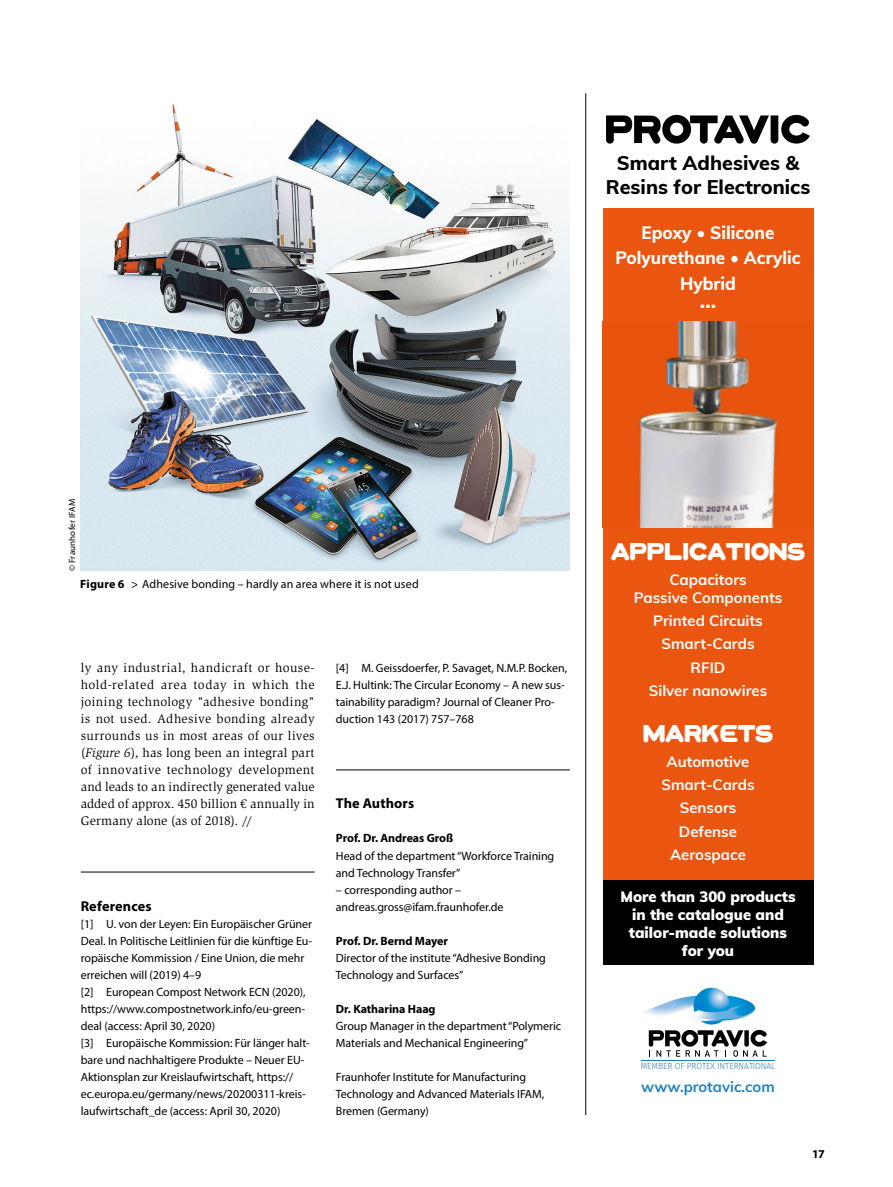
<style>
.page{position:relative;width:893px;height:1187px;background:#fff}
.page>*{position:absolute;margin:0;border:0;box-sizing:border-box;transform-origin:0 0}
.t1{font:24.75px "Protex";color:#fff}
.t2{font:21px "Muli Extra Bold 2";color:#fff}
.t3{font:800 19.8px/23.7px "Muli";color:#000;text-align:center}
.t4{font:800 18px/25px "Muli";color:#fff;text-align:center;scale:.95 1}
.t5{font:700 15px/23.1px "Muli";color:#fff;text-align:center}
.t6{font:900 14.85px/17.9px "Muli";color:#fff;text-align:center}
.t7{font:14.85px "Muli Bold 2";color:#2081c4}
.Bibliography_Heading{font:700 14.25px "Myriad Pro";letter-spacing:.01em;color:#000}
.Author_Heading{font:700 14.25px "Myriad Pro";letter-spacing:.01em;color:#000}
.Para_x{font:12.9px/17px "Slimbach Std";letter-spacing:-.005em;color:#000;text-align:justify}
.Author_Beschreibung{font:12px/17px "Myriad Pro";letter-spacing:-.005em;color:#000}
.Author_Beschreibung-2{font:700 12px "Myriad Pro";letter-spacing:-.005em;color:#000}
.Image_Caption_x{font:12px "Myriad Pro";letter-spacing:.005em;color:#000}
.Image_Source_x{font:9px "Myriad Pro";letter-spacing:.015em;color:#000}
.t8{font:300 8.7px "Fira Sans";color:#2081c4;scale:.96 1}
.s1{font-weight:700}
.s2{font-style:italic}
.s3{font-family:"Muli Bold 2";font-weight:400}
</style>
<div class="page">
<hr style="left:81px;top:871px;width:234px;height:1px;background:#000">
<hr style="left:336px;top:769px;width:234px;height:1px;background:#000">
<img style="left:81px;top:103px;width:489px;height:467px">
<hr style="left:585px;top:94px;width:1px;height:1020px;background:#000">
<div style="left:603px;top:208px;width:210px;height:672px;background:#ea560f"></div>
<img style="left:644px;top:987px;width:111px;height:38px">
<hr style="left:641px;top:1059px;width:134px;height:1px;background:#2081c4">
<svg style="left:649px;top:1030px;width:118px;height:26px"></svg>
<div style="left:603px;top:880px;width:210px;height:84px;background:#000"></div>
<svg style="left:606px;top:115px;width:204px;height:29px"></svg>
<img style="left:638px;top:322px;width:139px;height:205px">
<p class="t3" style="left:606px;top:150px;width:206px">Smart Adhesives &amp;<br>Resins for Electronics</p>
<p class="t4" style="left:615px;top:219px;width:197px">Epoxy • Silicone<br>Polyurethane • Acrylic<br>Hybrid</p>
<p class="t2" style="left:700px;top:285px;width:18px">…</p>
<p class="Image_Source_x" style="left:67px;top:571px;width:74px;rotate:-90deg">© Fraunhofer IFAM</p>
<p class="Image_Caption_x" style="left:80px;top:576px;width:340px"><span class="s1">Figure 6</span> &gt; Adhesive bonding – hardly an area where it is not used</p>
<p class="Para_x" style="left:81px;top:659px;width:235px">ly any industrial, handicraft or house&shy;hold-related area today in which the joining technology "adhesive bonding" is not used. Adhesive bonding already surrounds us in most areas of our lives (<span class="s2">Figure 6</span>), has long been an integral part of innovative technology development and leads to an indirectly generated value added of approx. 450 billion € annually in Germany alone (as of 2018). //</p>
<p class="Bibliography_Heading" style="left:81px;top:896px;width:72px">References</p>
<p class="Author_Beschreibung" style="left:81px;top:914px;width:233px">[1] U. von der Leyen: Ein Europäischer Grüner Deal. In Politische Leitlinien für die künftige Eu&shy;ropäische Kommission / Eine Union, die mehr erreichen will (2019) 4–9</p>
<p class="Author_Beschreibung" style="left:81px;top:982px;width:226px;text-align:justify">[2] European Compost Network ECN (2020), https://www.compostnetwork.info/eu-green&shy;deal (access: April 30, 2020)</p>
<p class="Author_Beschreibung" style="left:81px;top:1033px;width:231px">[3] Europäische Kommission: Für länger halt&shy;bare und nachhaltigere Produkte – Neuer EU-Aktionsplan zur Kreislaufwirtschaft, https:// ec.europa.eu/germany/news/20200311-kreis&shy;laufwirtschaft_de (access: April 30, 2020)</p>
<p class="Author_Beschreibung" style="left:336px;top:659px;width:233px">[4] M. Geissdoerfer, P. Savaget, N.M.P. Bocken, E.J. Hultink: The Circular Economy – A new sus&shy;tainability paradigm? Journal of Cleaner Pro&shy;duction 143 (2017) 757–768</p>
<p class="Author_Heading" style="left:336px;top:794px;width:80px">The Authors</p>
<p class="Author_Beschreibung-2" style="left:336px;top:830px;width:119px">Prof. Dr. Andreas Groß</p>
<p class="Author_Beschreibung" style="left:336px;top:846px;width:220px">Head of the department “Workforce Training and Technology Transfer”</p>
<p class="Author_Beschreibung" style="left:336px;top:880px;width:127px">– corresponding author –</p>
<p class="Author_Beschreibung" style="left:336px;top:897px;width:169px">andreas.gross@ifam.fraunhofer.de</p>
<p class="Author_Beschreibung-2" style="left:336px;top:932px;width:114px">Prof. Dr. Bernd Mayer</p>
<p class="Author_Beschreibung" style="left:336px;top:948px;width:212px">Director of the institute “Adhesive Bonding<br>Technology and Surfaces”</p>
<p class="Author_Beschreibung-2" style="left:336px;top:1000px;width:101px">Dr. Katharina Haag</p>
<p class="Author_Beschreibung" style="left:336px;top:1016px;width:227px">Group Manager in the department “Polymeric<br>Materials and Mechanical Engineering”</p>
<p class="Author_Beschreibung" style="left:336px;top:1067px;width:210px">Fraunhofer Institute for Manufacturing<br>Technology and Advanced Materials IFAM,<br>Bremen (Germany)</p>
<p class="t1" style="left:611px;top:542px;width:195px">APPLICATIONS</p>
<p class="t5" style="left:634px;top:570px;width:150px;line-height:18px">Capacitors<br>Passive Components</p>
<p class="t5" style="left:649px;top:608px;width:120px">Printed Circuits<br>Smart-Cards<br><span class="s3">RFID<br></span>Silver nanowires</p>
<p class="t1" style="left:643px;top:724px;width:132px">MARKETS</p>
<p class="t5" style="left:661px;top:749px;width:95px">Automotive<br>Smart-Cards<br>Sensors<br>Defense<br><span class="s3">Aerospace</span></p>
<p class="t6" style="left:620px;top:887px;width:177px">More than 300 products in the catalogue and tailor-made solutions for you</p>
<p class="t8" style="left:641px;top:1059px;width:142px">MEMBER OF PROTEX INTERNATIONAL</p>
<p class="t7" style="left:641px;top:1075px;width:135px">www.protavic.com</p>
<p class="Author_Beschreibung-2" style="left:812px;top:1145px;width:14px">17</p>
</div>
